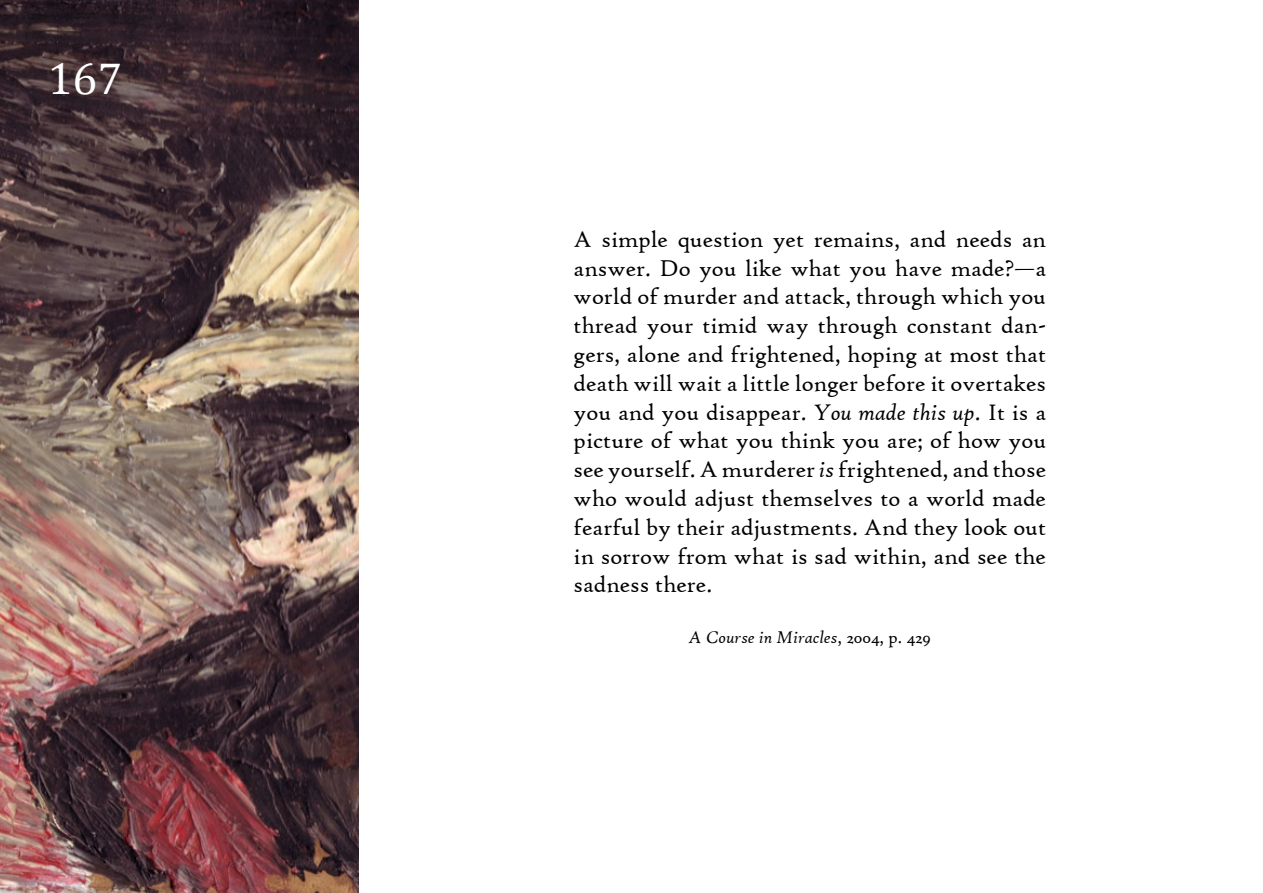
<style>
.page{position:relative;width:1263px;height:893px;background:#fff}
.page>*{position:absolute;margin:0;border:0;box-sizing:border-box;transform-origin:0 0}
.t1{font:45px "Cambria";color:#fff}
.t2{font:24px/28.8px "High Tower Text";color:#000;text-align:justify}
.t3{font:italic 18px "High Tower Text";color:#000}
.s1{font-style:italic}
.s2{font-style:normal}
</style>
<div class="page">
<img style="left:0;top:0;width:359px;height:893px">
<h1 class="t1" style="left:48px;top:52px;width:76px">167</h1>
<p class="t2" style="left:574px;top:225px;width:474px">A simple question yet remains, and needs an answer. Do you like what you have made?—a world of murder and attack, through which you thread your timid way through constant dan&shy;gers, alone and frightened, hoping at most that death will wait a little longer before it overtakes you and you disappear. <span class="s1">You made this up</span>. It is a picture of what you think you are; of how you see yourself. A murderer <span class="s1">is</span> frightened, and those who would adjust themselves to a world made fearful by their adjustments. And they look out in sorrow from what is sad within, and see the sadness there.</p>
<p class="t3" style="left:689px;top:627px;width:244px">A Course in Miracles<span class="s2">, 2004, p. 429</span></p>
</div>
